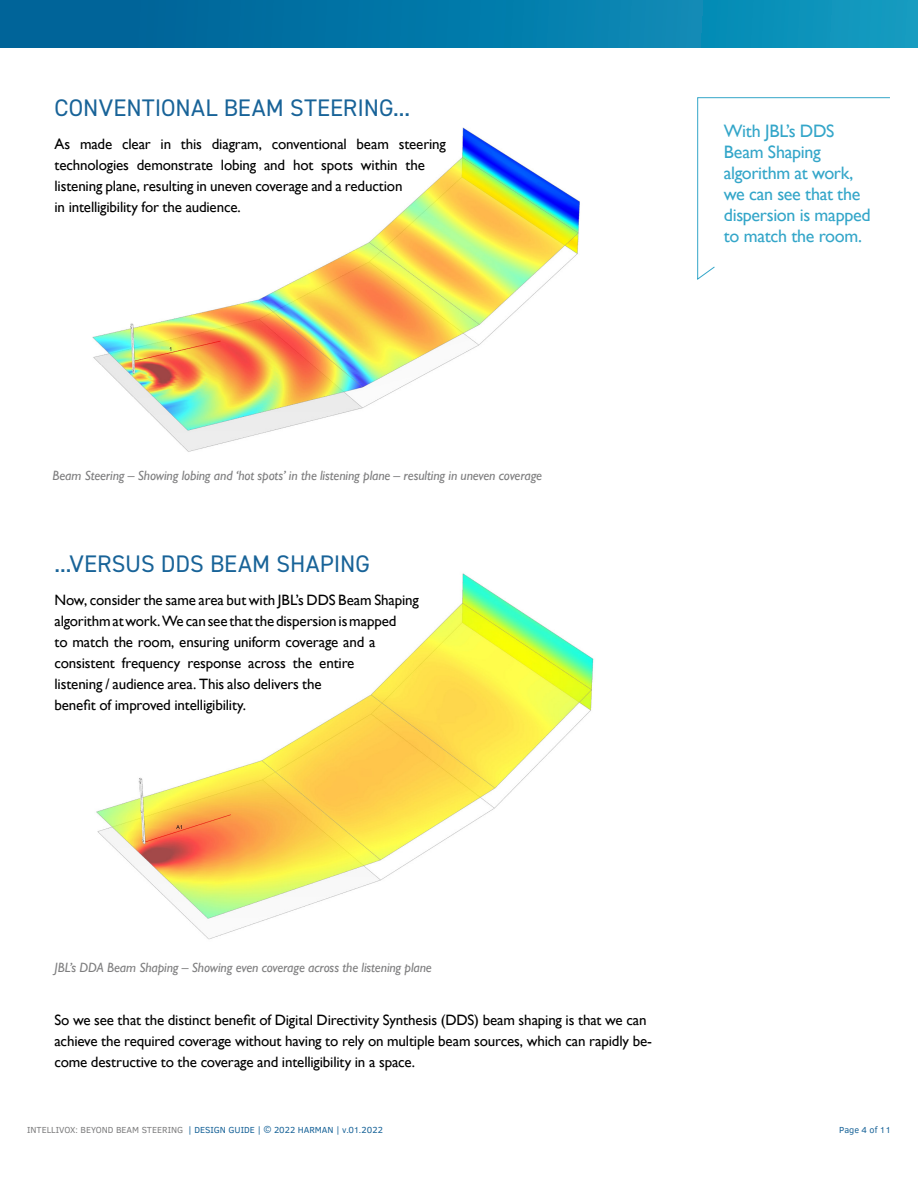
<style>
.page{position:relative;width:918px;height:1188px;background:#fff}
.page>*{position:absolute;margin:0;border:0;box-sizing:border-box;transform-origin:0 0}
.t1{font:24px "DIN2014";color:#186398}
.SIDEBAR_QUOTE{font:18px/21px "Gill Sans";letter-spacing:-.02em;color:#34a6c9}
.BODY{font:15px/21px "Gill Sans";letter-spacing:-.01em;color:#000}
.BODY-2{font:italic 13.5px "Gill Sans";letter-spacing:-.01em;color:#7e7e7f}
.t2{font:9px "Clear Sans";color:#186398}
.s1{color:#7e7e7f}
</style>
<div class="page">
<div style="left:0;top:0;width:918px;height:48px;background:linear-gradient(to right,#005d94,#0f9ac0)"></div>
<img style="left:92px;top:128px;width:488px;height:324px">
<img style="left:96px;top:573px;width:498px;height:367px">
<svg style="left:697px;top:97px;width:193px;height:183px"></svg>
<p class="t1" style="left:55px;top:93px;width:357px">CONVENTIONAL BEAM STEERING...</p>
<p class="BODY" style="left:54px;top:133px;width:393px">As made clear in this diagram, conventional beam steering technologies demonstrate lobing and hot spots within the listening plane, resulting in uneven coverage and a reduction<br>in intelligibility for the audience.</p>
<p class="BODY-2" style="left:52px;top:468px;width:491px">Beam Steering – Showing lobing and ‘hot spots’ in the listening plane – resulting in uneven coverage</p>
<p class="t1" style="left:54px;top:548px;width:317px">...VERSUS DDS BEAM SHAPING</p>
<p class="BODY" style="left:54px;top:589px;width:366px">Now, consider the same area but with JBL’s DDS Beam Shaping algorithm at work. We can see that the dispersion is mapped<br>to match the room, ensuring uniform coverage and a consistent frequency response across the entire<br>listening / audience area. This also delivers the<br>benefit of improved intelligibility.</p>
<p class="SIDEBAR_QUOTE" style="left:724px;top:120px;width:148px">With JBL’s DDS<br>Beam Shaping algorithm at work, we can see that the dispersion is mapped to match the room.</p>
<p class="BODY-2" style="left:54px;top:960px;width:379px">JBL’s DDA Beam Shaping – Showing even coverage across the listening plane</p>
<p class="BODY" style="left:54px;top:1009px;width:599px">So we see that the distinct benefit of Digital Directivity Synthesis (DDS) beam shaping is that we can achieve the required coverage without having to rely on multiple beam sources, which can rapidly be&shy;come destructive to the coverage and intelligibility in a space.</p>
<p class="t2" style="left:27px;top:1124px;width:358px"><span class="s1">INTELLIVOX: BEYOND BEAM STEERING</span> | DESIGN GUIDE | © 2022 HARMAN | v.01.2022</p>
<p class="t2" style="left:839px;top:1124px;width:53px">Page 4 of 11</p>
</div>
